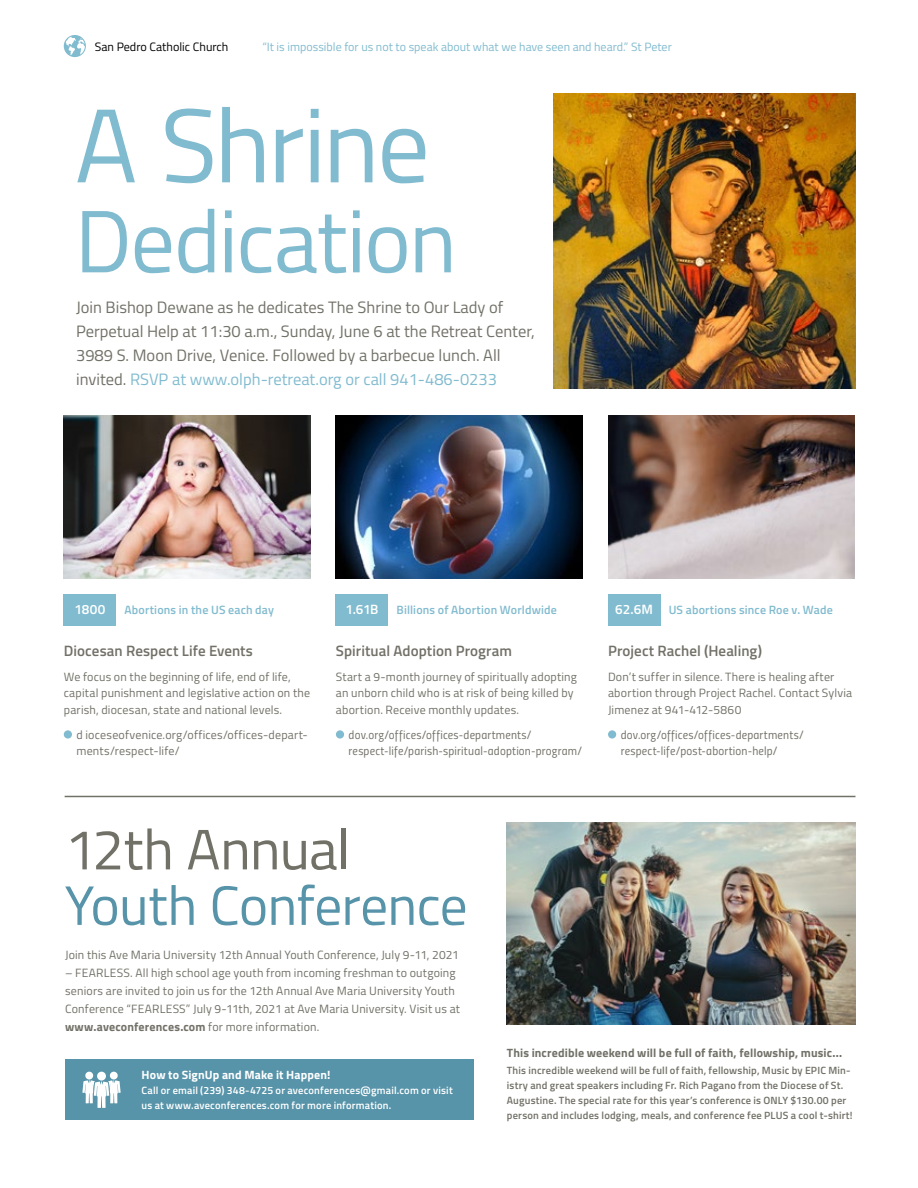
<style>
.page{position:relative;width:918px;height:1188px;background:#fff}
.page>*{position:absolute;margin:0;border:0;box-sizing:border-box;transform-origin:0 0}
.t1{font:105px "Titillium";letter-spacing:-.025em;color:#81bbcf}
.t2{font:88.5px "Titillium";letter-spacing:-.02em;color:#81bbcf}
.t3{font:57px "Titillium";letter-spacing:-.015em;color:#727168}
.t4{font:55.5px "Titillium";letter-spacing:-.015em;color:#5794a9}
.t5{font:16.5px/24px "Titillium";color:#727168}
.t6{font:600 15px "Titillium";letter-spacing:.005em;color:#727168}
.t7{font:600 13.5px "Titillium";letter-spacing:-.02em;color:#fff}
.t8{font:12.15px "Titillium";color:#000}
.t9{font:12px/16.5px "Titillium";letter-spacing:.015em;color:#727168}
.t10{font:12px/16.5px "Titillium Regular Upright";letter-spacing:.015em;color:#727168}
.t11{font:600 12px "Titillium";letter-spacing:.015em;color:#81bbcf}
.t12{font:12px "Titillium";color:#81bbcf}
.t13{font:700 12px "Titillium";letter-spacing:.01em;color:#727168}
.t14{font:700 12px "Titillium";letter-spacing:.01em;color:#fff}
.t15{font:600 10.5px/15px "Titillium";letter-spacing:.02em;color:#727168}
.t16{font:600 10.5px/15px "Titillium";letter-spacing:.02em;color:#fff}
.s1{color:#81bbcf}
.s2{font-size:13.5px;color:#fff}
.s3{font-weight:700}
</style>
<div class="page">
<img style="left:64px;top:416px;width:246px;height:162px">
<img style="left:608px;top:416px;width:247px;height:162px">
<img style="left:336px;top:416px;width:247px;height:162px">
<img style="left:507px;top:822px;width:348px;height:202px">
<img style="left:554px;top:94px;width:302px;height:295px">
<div style="left:64px;top:730px;width:8px;height:9px;background:#81bbcf;border-radius:50%"></div>
<div style="left:608px;top:730px;width:8px;height:9px;background:#81bbcf;border-radius:50%"></div>
<div style="left:336px;top:730px;width:8px;height:9px;background:#81bbcf;border-radius:50%"></div>
<div style="left:64px;top:594px;width:52px;height:31px;background:#81bbcf"></div>
<div style="left:336px;top:594px;width:52px;height:31px;background:#81bbcf"></div>
<div style="left:608px;top:594px;width:52px;height:31px;background:#81bbcf"></div>
<div style="left:65px;top:1060px;width:409px;height:60px;background:#5794a9"></div>
<hr style="left:65px;top:796px;width:790px;height:1px;background:#727168">
<svg style="left:82px;top:1072px;width:39px;height:36px"></svg>
<svg style="left:64px;top:35px;width:22px;height:22px"></svg>
<p class="t8" style="left:95px;top:38px;width:135px">San Pedro Catholic Church</p>
<p class="t12" style="left:262px;top:38px;width:411px">“It is impossible for us not to speak about what we have seen and heard.” St Peter</p>
<h1 class="t1" style="left:75px;top:69px;width:357px">A Shrine</h1>
<h2 class="t2" style="left:75px;top:177px;width:383px">Dedication</h2>
<p class="t5" style="left:76px;top:294px;width:460px">Join Bishop Dewane as he dedicates The Shrine to Our Lady of Perpetual Help at 11:30 a.m., Sunday, June 6 at the Retreat Center, 3989 S. Moon Drive, Venice. Followed by a barbecue lunch. All invited. <span class="s1">RSVP at www.olph-retreat.org or call 941-486-0233</span></p>
<p class="t7" style="left:74px;top:599px;width:32px">1800</p>
<p class="t11" style="left:124px;top:601px;width:151px">Abortions in the US each day</p>
<p class="t7" style="left:345px;top:599px;width:35px">1.61B</p>
<p class="t11" style="left:397px;top:601px;width:162px">Billions of Abortion Worldwide</p>
<p class="t11" style="left:615px;top:601px;width:219px"><span class="s2">62.6M</span> US abortions since Roe v. Wade</p>
<p class="t6" style="left:64px;top:639px;width:191px">Diocesan Respect Life Events</p>
<p class="t9" style="left:64px;top:668px;width:248px">We focus on the beginning of life, end of life, capital punishment and legislative action on the parish, diocesan, state and national levels.</p>
<p class="t9" style="left:77px;top:726px;width:233px">d ioceseofvenice.org/offices/offices-depart&shy;ments/respect-life/</p>
<p class="t6" style="left:336px;top:639px;width:178px">Spiritual Adoption Program</p>
<p class="t9" style="left:336px;top:668px;width:243px">Start a 9-month journey of spiritually adopting an unborn child who is at risk of being killed by abortion. Receive monthly updates.</p>
<p class="t10" style="left:349px;top:725px;width:235px">dov.org/offices/offices-departments/ respect-life/parish-spiritual-adoption-program/</p>
<p class="t6" style="left:608px;top:639px;width:156px">Project Rachel (Healing)</p>
<p class="t9" style="left:608px;top:668px;width:246px">Don’t suffer in silence. There is healing after abortion through Project Rachel. Contact Sylvia<br>Jimenez at 941-412-5860</p>
<p class="t10" style="left:621px;top:725px;width:184px">dov.org/offices/offices-departments/ respect-life/post-abortion-help/</p>
<h3 class="t3" style="left:65px;top:808px;width:287px">12th Annual</h3>
<h3 class="t4" style="left:65px;top:865px;width:405px">Youth Conference</h3>
<p class="t9" style="left:65px;top:946px;width:395px">Join this Ave Maria University 12th Annual Youth Conference, July 9-11, 2021</p>
<p class="t9" style="left:65px;top:964px;width:396px;line-height:18px">– FEARLESS. All high school age youth from incoming freshman to outgoing seniors are invited to join us for the 12th Annual Ave Maria University Youth Conference “FEARLESS” July 9-11th, 2021 at Ave Maria University. Visit us at <span class="s3">www.aveconferences.com</span> for more information.</p>
<p class="t14" style="left:142px;top:1066px;width:191px">How to SignUp and Make it Happen!</p>
<p class="t16" style="left:142px;top:1083px;width:313px">Call or email (239) 348-4725 or aveconferences@gmail.com or visit us at www.aveconferences.com for more information.</p>
<p class="t13" style="left:507px;top:1043px;width:337px">This incredible weekend will be full of faith, fellowship, music...</p>
<p class="t15" style="left:507px;top:1062px;width:347px">This incredible weekend will be full of faith, fellowship, Music by EPIC Min&shy;istry and great speakers including Fr. Rich Pagano from the Diocese of St.<br>Augustine. The special rate for this year’s conference is ONLY $130.00 per person and includes lodging, meals, and conference fee PLUS a cool t-shirt!</p>
</div>
